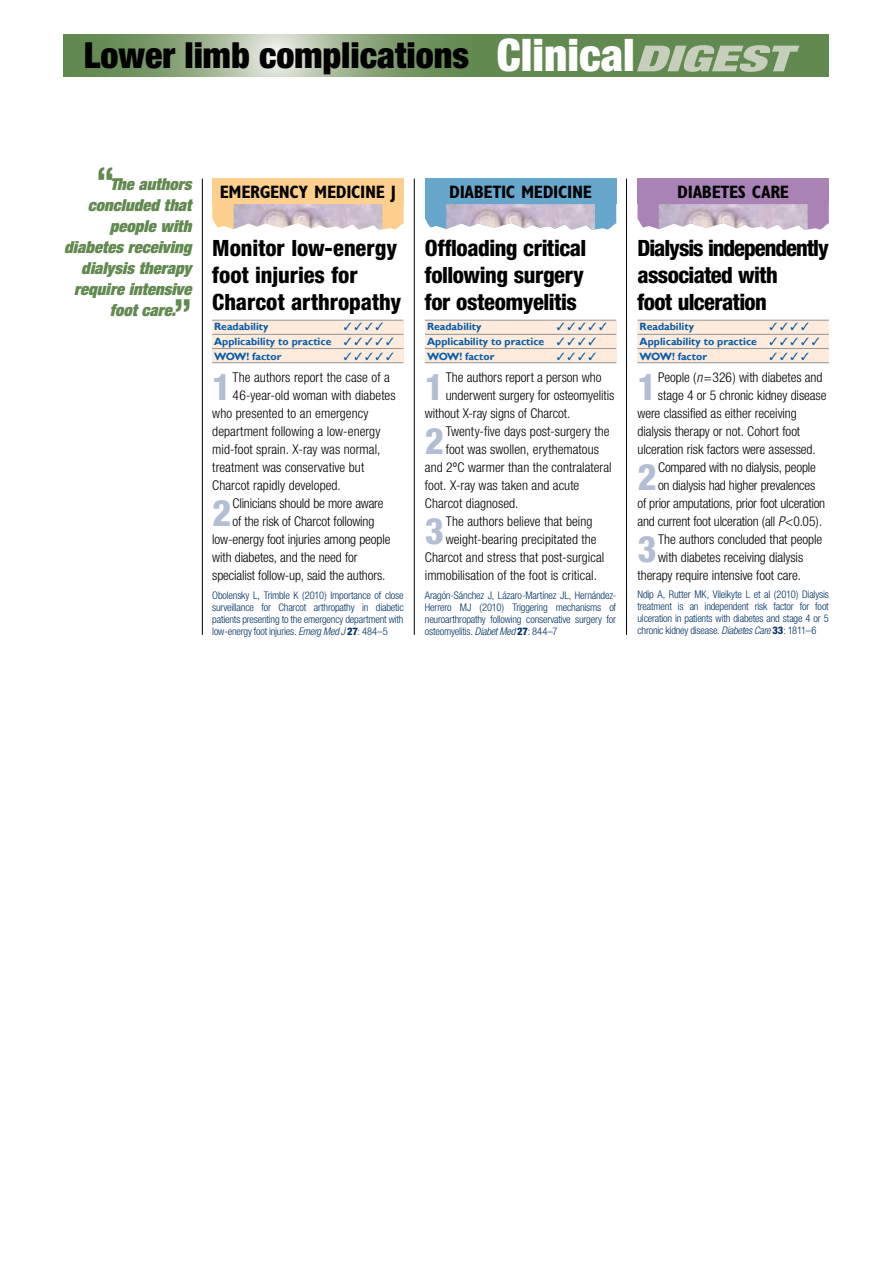
<style>
.page{position:relative;width:893px;height:1263px;background:#fff}
.page>*{position:absolute;margin:0;border:0;box-sizing:border-box;transform-origin:0 0}
.t1{font:800 condensed 36.6px "Helvetica Neue";color:#b3bed5}
.t2{font:900 condensed 36px "Helvetica Neue";color:#000}
.t3{font:800 condensed 22.5px/27px "Helvetica Neue";letter-spacing:-.02em;color:#000}
.t4{font:700 condensed 18px "Gill Sans";letter-spacing:-.02em;color:#000}
.t5{font:italic 900 expanded 16.5px/21px "Helvetica Neue";letter-spacing:.005em;color:#618950;text-align:right}
.t6{font:300 condensed 13.5px "Helvetica Neue";letter-spacing:-.005em;color:#000}
.t7{font:300 condensed 10.5px/12px "Helvetica Neue";letter-spacing:-.02em;color:#003263;text-align:justify}
.t8{font:700 10.5px/15px "Gill Sans";color:#065baa}
.t9{font:10.5px "Zapf Dingbats ITC";color:#065baa}
.s1{font-size:45px;color:#fff}
.s2{font-style:italic;font-stretch:expanded;color:#c5cfbb}
.s3{font-weight:800;font-style:normal;font-stretch:condensed;font-size:36px}
.s4{font-style:italic}
.s5{font-weight:800}
</style>
<div class="page">
<div style="left:64px;top:34px;width:765px;height:43px;background:#618950"></div>
<svg style="left:123px;top:34px;width:308px;height:43px;background:#a0b492"></svg>
<div style="left:425px;top:320px;width:191px;height:42px;background:#feebdb"></div>
<hr style="left:425px;top:320px;width:191px;height:1px;background:#939598">
<hr style="left:425px;top:334px;width:191px;height:1px;background:#939598">
<hr style="left:425px;top:348px;width:191px;height:1px;background:#939598">
<hr style="left:425px;top:362px;width:191px;height:1px;background:#939598">
<div style="left:212px;top:320px;width:191px;height:42px;background:#feebdb"></div>
<hr style="left:212px;top:320px;width:191px;height:1px;background:#939598">
<hr style="left:212px;top:334px;width:191px;height:1px;background:#939598">
<hr style="left:212px;top:348px;width:191px;height:1px;background:#939598">
<hr style="left:212px;top:362px;width:191px;height:1px;background:#939598">
<hr style="left:414px;top:179px;width:1px;height:456px;background:#000">
<svg style="left:212px;top:204px;width:192px;height:26px"></svg>
<img style="left:234px;top:204px;width:148px;height:26px">
<div style="left:212px;top:179px;width:192px;height:25px;background:#fecf8d"></div>
<div style="left:637px;top:320px;width:192px;height:42px;background:#feebdb"></div>
<hr style="left:637px;top:320px;width:192px;height:1px;background:#939598">
<hr style="left:637px;top:334px;width:192px;height:1px;background:#939598">
<hr style="left:637px;top:348px;width:192px;height:1px;background:#939598">
<hr style="left:637px;top:362px;width:192px;height:1px;background:#939598">
<svg style="left:425px;top:204px;width:191px;height:26px"></svg>
<img style="left:446px;top:204px;width:149px;height:26px">
<div style="left:425px;top:179px;width:191px;height:25px;background:#67a7cc"></div>
<svg style="left:637px;top:204px;width:192px;height:26px"></svg>
<img style="left:659px;top:204px;width:149px;height:26px">
<div style="left:637px;top:179px;width:192px;height:25px;background:#a983b6"></div>
<hr style="left:626px;top:179px;width:1px;height:456px;background:#000">
<hr style="left:202px;top:179px;width:1px;height:456px;background:#000">
<h2 class="t2" style="left:84px;top:33px;width:709px">Lower limb complications <span class="s1">Clinical</span><span class="s2">DIGEST</span></h2>
<p class="t5" style="left:64px;top:174px;width:129px"><span class="s3">“</span>The authors concluded that people with diabetes receiving dialysis therapy require intensive foot care.<span class="s3">”</span></p>
<h3 class="t4" style="left:220px;top:181px;width:178px">EMERGENCY MEDICINE J</h3>
<h3 class="t3" style="left:212px;top:234px;width:191px">Monitor low-energy foot injuries for<br>Charcot arthropathy</h3>
<p class="t8" style="left:214px;top:319px;width:56px">Readability</p>
<p class="t9" style="left:344px;top:321px;width:41px">✓✓✓✓</p>
<p class="t8" style="left:214px;top:334px;width:182px">Applicability to practice ✓ ✓ ✓ ✓ ✓<br>WOW! factor</p>
<p class="t9" style="left:344px;top:351px;width:52px">✓✓✓✓✓</p>
<h1 class="t1" style="left:212px;top:365px;width:21px">1</h1>
<p class="t6" style="left:233px;top:370px;width:159px">The authors report the case of a</p>
<p class="t6" style="left:233px;top:388px;width:165px">46-year-old woman with diabetes</p>
<p class="t6" style="left:212px;top:406px;width:158px">who presented to an emergency</p>
<p class="t6" style="left:212px;top:424px;width:170px">department following a low-energy</p>
<p class="t6" style="left:212px;top:442px;width:170px">mid-foot sprain. X-ray was normal,</p>
<p class="t6" style="left:212px;top:460px;width:154px">treatment was conservative but</p>
<p class="t6" style="left:212px;top:478px;width:130px">Charcot rapidly developed.</p>
<h1 class="t1" style="left:212px;top:491px;width:21px">2</h1>
<p class="t6" style="left:233px;top:496px;width:153px">Clinicians should be more aware</p>
<p class="t6" style="left:233px;top:514px;width:143px">of the risk of Charcot following</p>
<p class="t6" style="left:212px;top:532px;width:180px">low-energy foot injuries among people</p>
<p class="t6" style="left:212px;top:550px;width:147px">with diabetes, and the need for</p>
<p class="t6" style="left:212px;top:568px;width:175px">specialist follow-up, said the authors.</p>
<p class="t7" style="left:212px;top:589px;width:193px">Obolensky L, Trimble K (2010) Importance of close surveillance for Charcot arthropathy in diabetic patients presenting to the emergency department with low-energy foot injuries. <span class="s4">Emerg Med J</span> <span class="s5">27</span>: 484–5</p>
<h3 class="t4" style="left:449px;top:181px;width:144px">DIABETIC MEDICINE</h3>
<h3 class="t4" style="left:677px;top:181px;width:113px">DIABETES CARE</h3>
<h3 class="t3" style="left:425px;top:234px;width:163px;text-align:justify">Offloading critical following surgery for osteomyelitis</h3>
<p class="t8" style="left:427px;top:319px;width:56px">Readability</p>
<p class="t9" style="left:557px;top:321px;width:52px">✓✓✓✓✓</p>
<p class="t8" style="left:427px;top:334px;width:171px">Applicability to practice ✓ ✓ ✓ ✓<br>WOW! factor</p>
<p class="t9" style="left:557px;top:351px;width:41px">✓✓✓✓</p>
<h1 class="t1" style="left:425px;top:365px;width:21px">1</h1>
<p class="t6" style="left:446px;top:370px;width:157px">The authors report a person who</p>
<p class="t6" style="left:446px;top:388px;width:170px">underwent surgery for osteomyelitis</p>
<p class="t6" style="left:425px;top:406px;width:147px">without X-ray signs of Charcot.</p>
<h1 class="t1" style="left:425px;top:419px;width:21px">2</h1>
<p class="t6" style="left:446px;top:424px;width:165px">Twenty-five days post-surgery the</p>
<p class="t6" style="left:446px;top:442px;width:155px">foot was swollen, erythematous</p>
<p class="t6" style="left:425px;top:460px;width:188px">and 2ºC warmer than the contralateral</p>
<p class="t6" style="left:425px;top:478px;width:156px">foot. X-ray was taken and acute</p>
<p class="t6" style="left:425px;top:496px;width:95px">Charcot diagnosed.</p>
<h1 class="t1" style="left:425px;top:509px;width:21px">3</h1>
<p class="t6" style="left:446px;top:514px;width:148px">The authors believe that being</p>
<p class="t6" style="left:446px;top:532px;width:152px">weight-bearing precipitated the</p>
<p class="t6" style="left:425px;top:550px;width:181px">Charcot and stress that post-surgical</p>
<p class="t6" style="left:425px;top:568px;width:174px">immobilisation of the foot is critical.</p>
<p class="t7" style="left:425px;top:589px;width:193px">Aragón-Sánchez J, Lázaro-Martínez JL, Hernández-Herrero MJ (2010) Triggering mechanisms of neuroarthropathy following conservative surgery for osteomyelitis. <span class="s4">Diabet Med</span> <span class="s5">27</span>: 844–7</p>
<h3 class="t3" style="left:637px;top:234px;width:193px">Dialysis independently associated with<br>foot ulceration</h3>
<p class="t8" style="left:640px;top:319px;width:56px">Readability</p>
<p class="t9" style="left:769px;top:321px;width:41px">✓✓✓✓</p>
<p class="t8" style="left:640px;top:334px;width:182px">Applicability to practice ✓ ✓ ✓ ✓ ✓<br>WOW! factor</p>
<p class="t9" style="left:769px;top:351px;width:41px">✓✓✓✓</p>
<h1 class="t1" style="left:637px;top:365px;width:21px">1</h1>
<p class="t6" style="left:658px;top:370px;width:166px">People (<span class="s4">n</span>=326) with diabetes and</p>
<p class="t6" style="left:658px;top:388px;width:170px">stage 4 or 5 chronic kidney disease</p>
<p class="t6" style="left:637px;top:406px;width:161px">were classified as either receiving</p>
<p class="t6" style="left:637px;top:424px;width:164px">dialysis therapy or not. Cohort foot</p>
<p class="t6" style="left:637px;top:442px;width:180px">ulceration risk factors were assessed.</p>
<h1 class="t1" style="left:637px;top:455px;width:21px">2</h1>
<p class="t6" style="left:658px;top:460px;width:159px">Compared with no dialysis, people</p>
<p class="t6" style="left:658px;top:478px;width:159px">on dialysis had higher prevalences</p>
<p class="t6" style="left:637px;top:496px;width:189px">of prior amputations, prior foot ulceration</p>
<p class="t6" style="left:637px;top:514px;width:186px">and current foot ulceration (all <span class="s4">P</span>&lt;0.05).</p>
<h1 class="t1" style="left:637px;top:527px;width:21px">3</h1>
<p class="t6" style="left:658px;top:532px;width:166px">The authors concluded that people</p>
<p class="t6" style="left:658px;top:550px;width:147px">with diabetes receiving dialysis</p>
<p class="t6" style="left:637px;top:568px;width:165px">therapy require intensive foot care.</p>
<p class="t7" style="left:637px;top:589px;width:193px">Ndip A, Rutter MK, Vileikyte L et al (2010) Dialysis treatment is an independent risk factor for foot ulceration in patients with diabetes and stage 4 or 5 chronic kidney disease. <span class="s4">Diabetes Care</span> <span class="s5">33</span>: 1811–6</p>
</div>
